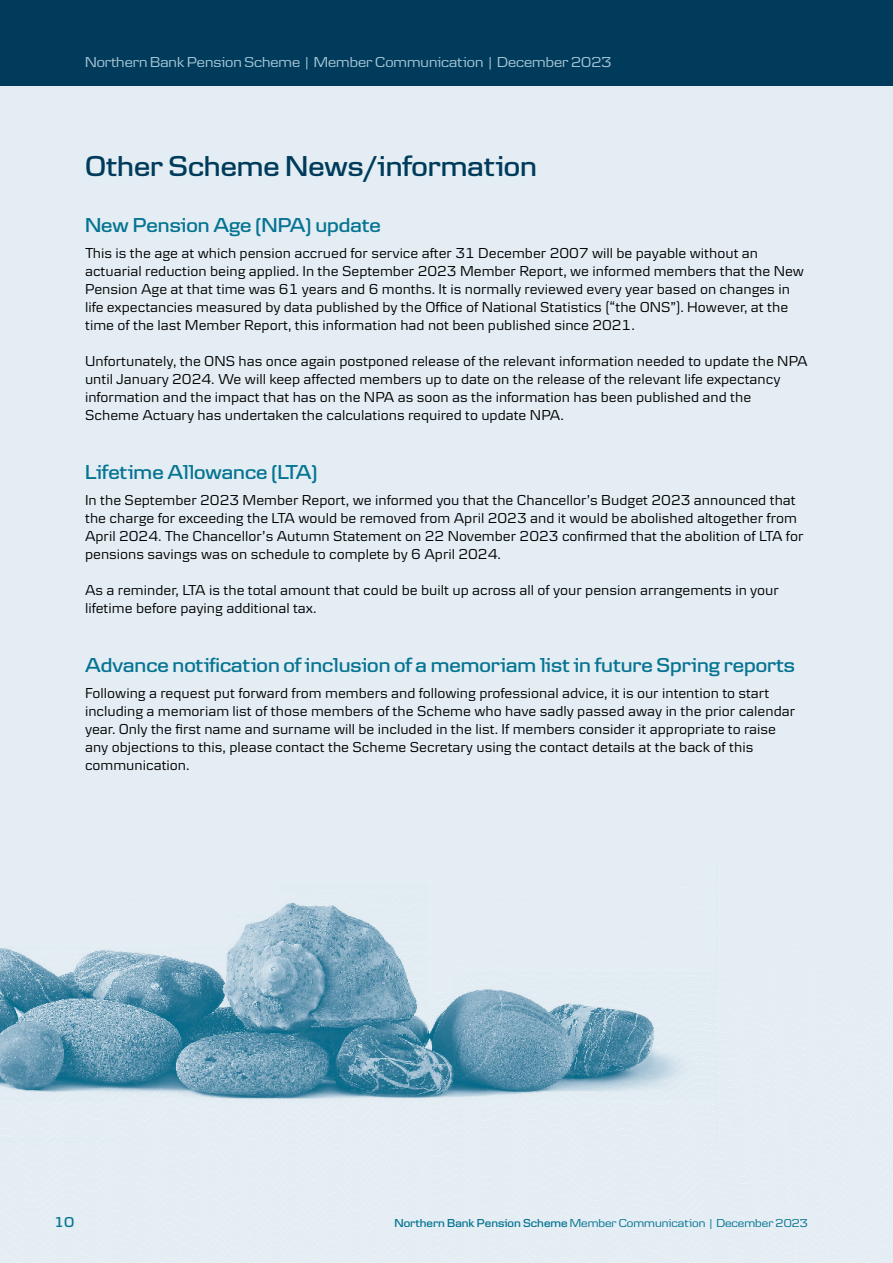
<style>
.page{position:relative;width:893px;height:1263px;background:#fff}
.page>*{position:absolute;margin:0;border:0;box-sizing:border-box;transform-origin:0 0}
.t1{font:600 30px "Danske Headline";color:#003b5b}
.t2{font:600 21px "Danske Headline";color:#057492}
.t3{font:15px/18px "Danske Textv 2";color:#000}
.t4{font:15px "Danske Headline";color:#a6c5d6}
.t5{font:600 15px "Danske Headline";color:#057492}
.t6{font:12px "Danske Headline";color:#057492}
.s1{font-weight:600}
</style>
<div class="page">
<div style="left:0;top:85px;width:893px;height:1178px;background:#e3edf3"></div>
<img style="left:0;top:902px;width:680px;height:272px">
<div style="left:0;top:0;width:893px;height:85px;background:#003b5b"></div>
<p class="t4" style="left:85px;top:53px;width:528px">Northern Bank Pension Scheme | Member Communication | December 2023</p>
<p class="t1" style="left:85px;top:149px;width:454px">Other Scheme News/information</p>
<p class="t2" style="left:85px;top:213px;width:297px">New Pension Age (NPA) update</p>
<p class="t3" style="left:85px;top:244px;width:720px">This is the age at which pension accrued for service after 31 December 2007 will be payable without an actuarial reduction being applied. In the September 2023 Member Report, we informed members that the New Pension Age at that time was 61 years and 6 months. It is normally reviewed every year based on changes in life expectancies measured by data published by the Office of National Statistics (“the ONS”). However, at the time of the last Member Report, this information had not been published since 2021.</p>
<p class="t3" style="left:85px;top:352px;width:724px">Unfortunately, the ONS has once again postponed release of the relevant information needed to update the NPA until January 2024. We will keep affected members up to date on the release of the relevant life expectancy information and the impact that has on the NPA as soon as the information has been published and the Scheme Actuary has undertaken the calculations required to update NPA.</p>
<p class="t2" style="left:85px;top:460px;width:234px">Lifetime Allowance (LTA)</p>
<p class="t3" style="left:85px;top:491px;width:720px">In the September 2023 Member Report, we informed you that the Chancellor’s Budget 2023 announced that the charge for exceeding the LTA would be removed from April 2023 and it would be abolished altogether from April 2024. The Chancellor’s Autumn Statement on 22 November 2023 confirmed that the abolition of LTA for pensions savings was on schedule to complete by 6 April 2024.</p>
<p class="t3" style="left:85px;top:581px;width:695px">As a reminder, LTA is the total amount that could be built up across all of your pension arrangements in your lifetime before paying additional tax.</p>
<p class="t2" style="left:85px;top:653px;width:711px">Advance notification of inclusion of a memoriam list in future Spring reports</p>
<p class="t3" style="left:85px;top:684px;width:712px">Following a request put forward from members and following professional advice, it is our intention to start including a memoriam list of those members of the Scheme who have sadly passed away in the prior calendar year. Only the first name and surname will be included in the list. If members consider it appropriate to raise any objections to this, please contact the Scheme Secretary using the contact details at the back of this communication.</p>
<p class="t5" style="left:54px;top:1213px;width:22px">10</p>
<p class="t6" style="left:394px;top:1216px;width:415px"><span class="s1">Northern Bank Pension Scheme</span> Member Communication | December 2023</p>
</div>
